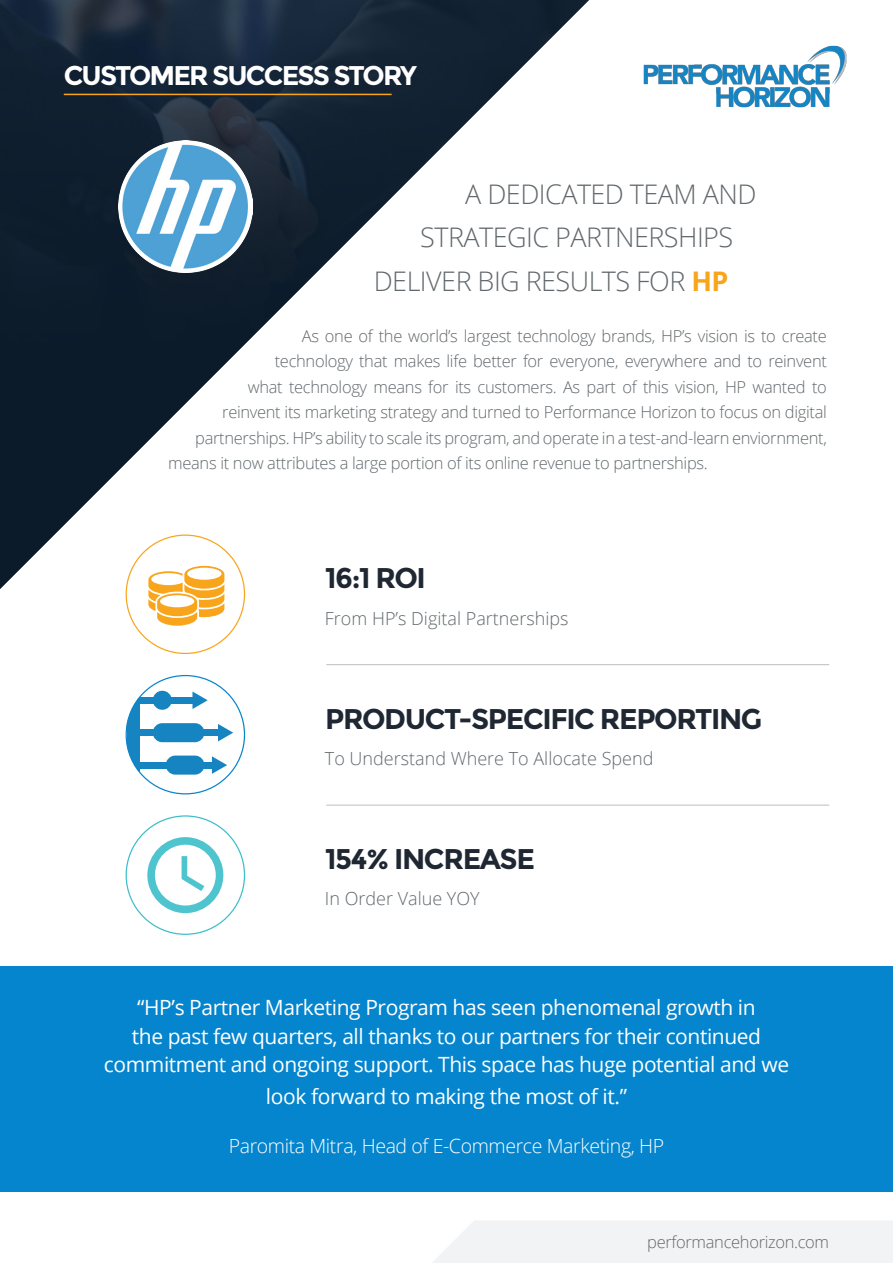
<style>
.page{position:relative;width:893px;height:1263px;background:#fff}
.page>*{position:absolute;margin:0;border:0;box-sizing:border-box;transform-origin:0 0}
.t1{font:700 28.5px "Montserrat";letter-spacing:-.05em;color:#1f2733}
.t2{font:300 27px "Open Sans";letter-spacing:-.02em;color:#61686c}
.t3{font:700 27px "Montserrat";letter-spacing:-.07em;color:#fff}
.t4{font:21px/28.5px "Open Sans";letter-spacing:-.02em;color:#fff;text-align:center}
.t5{font:300 19.5px "Open Sans";letter-spacing:-.02em;color:#fff}
.t6{font:300 18px "Open Sans";color:#61686c}
.t7{font:300 16.5px "Open Sans";letter-spacing:-.02em;color:#61686c}
.s1{font-weight:700;color:#f9a51b}
</style>
<div class="page">
<img style="left:0;top:0;width:589px;height:589px">
<img style="left:643px;top:45px;width:204px;height:63px">
<hr style="left:64px;top:94px;width:328px;height:1px;background:#f9a51b">
<div style="left:432px;top:1221px;width:461px;height:42px;background:#f2f3f4"></div>
<hr style="left:326px;top:664px;width:503px;height:1px;background:#bcbdc0">
<hr style="left:326px;top:805px;width:503px;height:1px;background:#bcbdc0">
<svg style="left:148px;top:566px;width:76px;height:60px"></svg>
<svg style="left:127px;top:696px;width:13px;height:78px"></svg>
<div style="left:137px;top:697px;width:55px;height:6px;background:#1784c2"></div>
<div style="left:140px;top:729px;width:78px;height:7px;background:#1784c2"></div>
<div style="left:139px;top:762px;width:73px;height:6px;background:#1784c2"></div>
<svg style="left:192px;top:691px;width:16px;height:18px"></svg>
<svg style="left:218px;top:724px;width:15px;height:17px"></svg>
<svg style="left:212px;top:756px;width:15px;height:18px"></svg>
<div style="left:153px;top:723px;width:51px;height:19px;background:#1784c2;border-radius:10px"></div>
<div style="left:166px;top:755px;width:38px;height:20px;background:#1784c2;border-radius:10px"></div>
<div style="left:153px;top:691px;width:19px;height:19px;background:#1784c2;border-radius:50%"></div>
<svg style="left:147px;top:837px;width:76px;height:76px"></svg>
<div style="left:0;top:966px;width:893px;height:226px;background:#0585cd"></div>
<img style="left:118px;top:140px;width:134px;height:132px">
<p class="t3" style="left:64px;top:59px;width:355px">CUSTOMER SUCCESS STORY</p>
<p class="t2" style="left:465px;top:176px;width:293px">A DEDICATED TEAM AND</p>
<p class="t2" style="left:420px;top:219px;width:314px">STRATEGIC PARTNERSHIPS</p>
<p class="t2" style="left:374px;top:262px;width:356px">DELIVER BIG RESULTS FOR <span class="s1">HP</span></p>
<p class="t7" style="left:302px;top:324px;width:527px">As one of the world’s largest technology brands, HP’s vision is to create</p>
<p class="t7" style="left:275px;top:350px;width:554px">technology that makes life better for everyone, everywhere and to reinvent</p>
<p class="t7" style="left:248px;top:375px;width:581px">what technology means for its customers. As part of this vision, HP wanted to</p>
<p class="t7" style="left:222px;top:401px;width:606px">reinvent its marketing strategy and turned to Performance Horizon to focus on digital</p>
<p class="t7" style="left:195px;top:426px;width:633px">partnerships. HP’s ability to scale its program, and operate in a test-and-learn enviornment,</p>
<p class="t7" style="left:168px;top:452px;width:541px">means it now attributes a large portion of its online revenue to partnerships.</p>
<p class="t1" style="left:325px;top:561px;width:102px">16:1 ROI</p>
<p class="t6" style="left:325px;top:606px;width:245px">From HP’s Digital Partnerships</p>
<p class="t1" style="left:325px;top:701px;width:439px">PRODUCT-SPECIFIC REPORTING</p>
<p class="t6" style="left:325px;top:746px;width:330px">To Understand Where To Allocate Spend</p>
<p class="t1" style="left:325px;top:842px;width:211px">154% INCREASE</p>
<p class="t6" style="left:325px;top:886px;width:156px">In Order Value YOY</p>
<p class="t4" style="left:104px;top:993px;width:687px">“HP’s Partner Marketing Program has seen phenomenal growth in<br>the past few quarters, all thanks to our partners for their continued commitment and ongoing support. This space has huge potential and we</p>
<p class="t4" style="left:266px;top:1081px;width:363px">look forward to making the most of it.”</p>
<p class="t5" style="left:229px;top:1133px;width:437px">Paromita Mitra, Head of E-Commerce Marketing, HP</p>
<p class="t7" style="left:647px;top:1231px;width:183px">performancehorizon.com</p>
</div>
